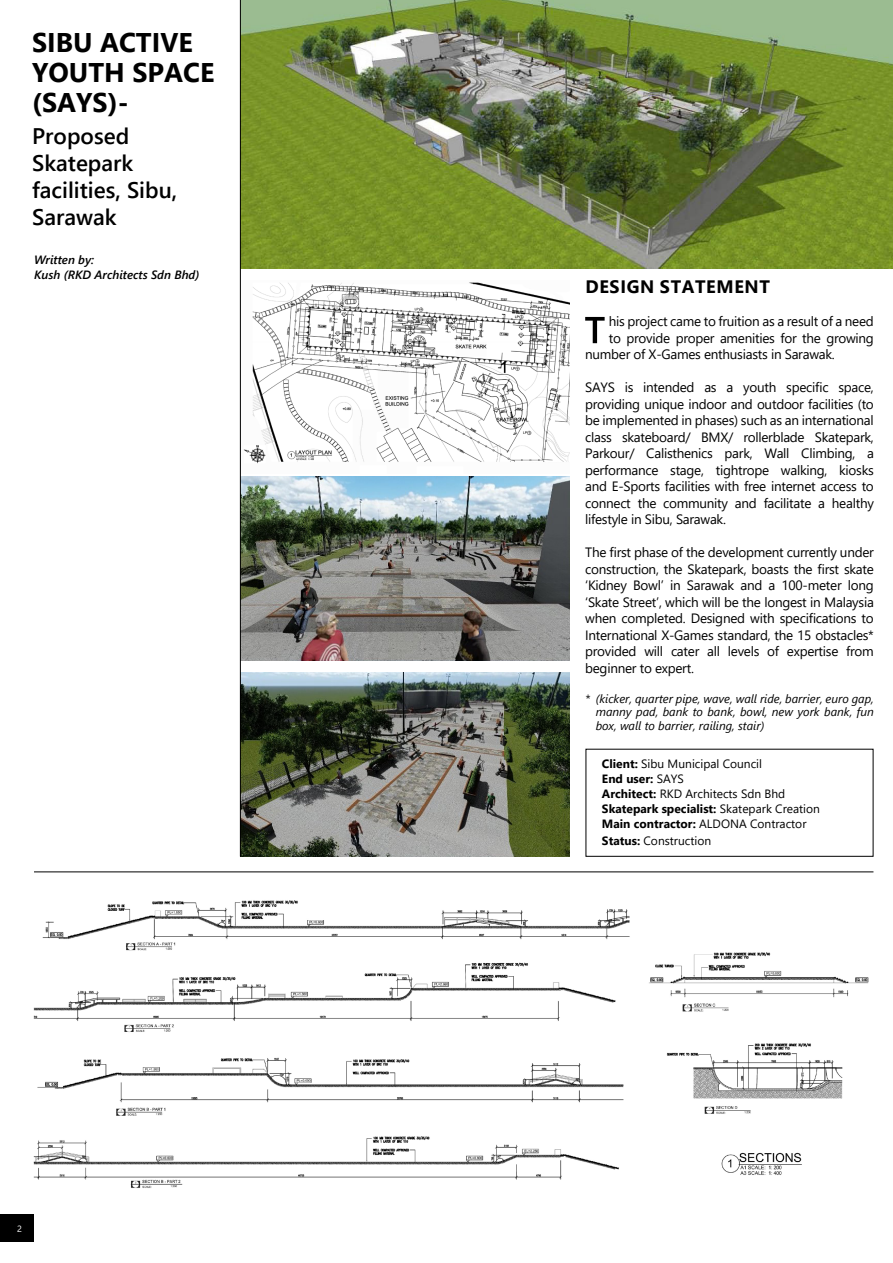
<style>
.page{position:relative;width:893px;height:1263px;background:#fff}
.page>*{position:absolute;margin:0;border:0;box-sizing:border-box;transform-origin:0 0}
.t1{font:700 27px/30px "Segoe UI";color:#000}
.t2{font:600 22.5px/27px "Segoe UI";color:#000}
.t3{font:700 18px "Segoe UI";color:#000}
.t4{font:13.5px/16.5px "Segoe UI";letter-spacing:-.02em;color:#000;text-align:justify}
.t5{font:12px/15px "Segoe UI";color:#000}
.t6{font:italic 12px/13.5px "Segoe UI";color:#000;text-align:justify}
.t7{font:italic 600 12px/15px "Segoe UI";color:#000}
.t8{font:9px "Segoe UI";color:#fff}
.s1{font-weight:700}
</style>
<div class="page">
<div style="left:0;top:1214px;width:34px;height:28px;background:#000"></div>
<img style="left:241px;top:672px;width:328px;height:184px">
<img style="left:243px;top:282px;width:326px;height:182px">
<img style="left:241px;top:476px;width:328px;height:184px">
<img style="left:33px;top:900px;width:836px;height:288px">
<img style="left:241px;top:0;width:652px;height:268px">
<hr style="left:240px;top:0;width:1px;height:856px;background:#000">
<hr style="left:34px;top:871px;width:839px;height:1px;background:#000">
<svg style="left:585px;top:317px;width:20px;height:26px"></svg>
<div style="left:586px;top:749px;width:287px;height:108px;border:1px solid #000"></div>
<h1 class="t1" style="left:32px;top:26px;width:167px">SI BU ACTIVE<br>YOUTH SPACE (SAYS)-</h1>
<h2 class="t2" style="left:32px;top:121px;width:147px">Proposed<br>Skatepark facilities, Sibu,<br>Sarawak</h2>
<p class="t7" style="left:34px;top:250px;width:167px">Written by:<br>Kush (RKD Architects Sdn Bhd)</p>
<p class="t8" style="left:17px;top:1220px;width:6px">2</p>
<h3 class="t3" style="left:585px;top:270px;width:11px">DESI</h3>
<h3 class="t3" style="left:627px;top:270px;width:120px">GN STATEMENT</h3>
<p class="t4" style="left:609px;top:312px;width:266px">his project came to fruition as a result of a need</p>
<p class="t4" style="left:609px;top:328px;width:266px">to provide proper amenities for the growing</p>
<p class="t4" style="left:585px;top:345px;width:251px">number of X-Games enthusiasts in Sarawak.</p>
<p class="t4" style="left:585px;top:378px;width:290px">SAYS is intended as a youth specific space, providing unique indoor and outdoor facilities (to be implemented in phases) such as an international class skateboard/ BMX/ rollerblade Skatepark, Parkour/ Calisthenics park, Wall Climbing, a performance stage, tightrope walking, kiosks and E-Sports facilities with free internet access to connect the community and facilitate a healthy lifestyle in Sibu, Sarawak.</p>
<p class="t4" style="left:585px;top:543px;width:290px">The first phase of the development currently under construction, the Skatepark, boasts the first skate ‘Kidney Bowl’ in Sarawak and a 100-meter long ‘Skate Street’, which will be the longest in Malaysia when completed. Designed with specifications to International X-Games standard, the 15 obstacles* provided will cater all levels of expertise from beginner to expert.</p>
<p class="t6" style="left:596px;top:690px;width:280px;text-indent:-10px">* (kicker, quarter pipe, wave, wall ride, barrier, euro gap, manny pad, bank to bank, bowl, new york bank, fun box, wall to barrier, railing, stair)</p>
<p class="t5" style="left:602px;top:755px;width:220px"><span class="s1">Client:</span> Sibu Municipal Council<br><span class="s1">End user:</span> SAYS<br><span class="s1">Architect:</span> RKD Architects Sdn Bhd<br><span class="s1">Skatepark specialist:</span> Skatepark Creation<br><span class="s1">Main contractor:</span> ALDONA Contractor</p>
<p class="t5" style="left:602px;top:832px;width:111px"><span class="s1">Status:</span> Construction</p>
</div>
